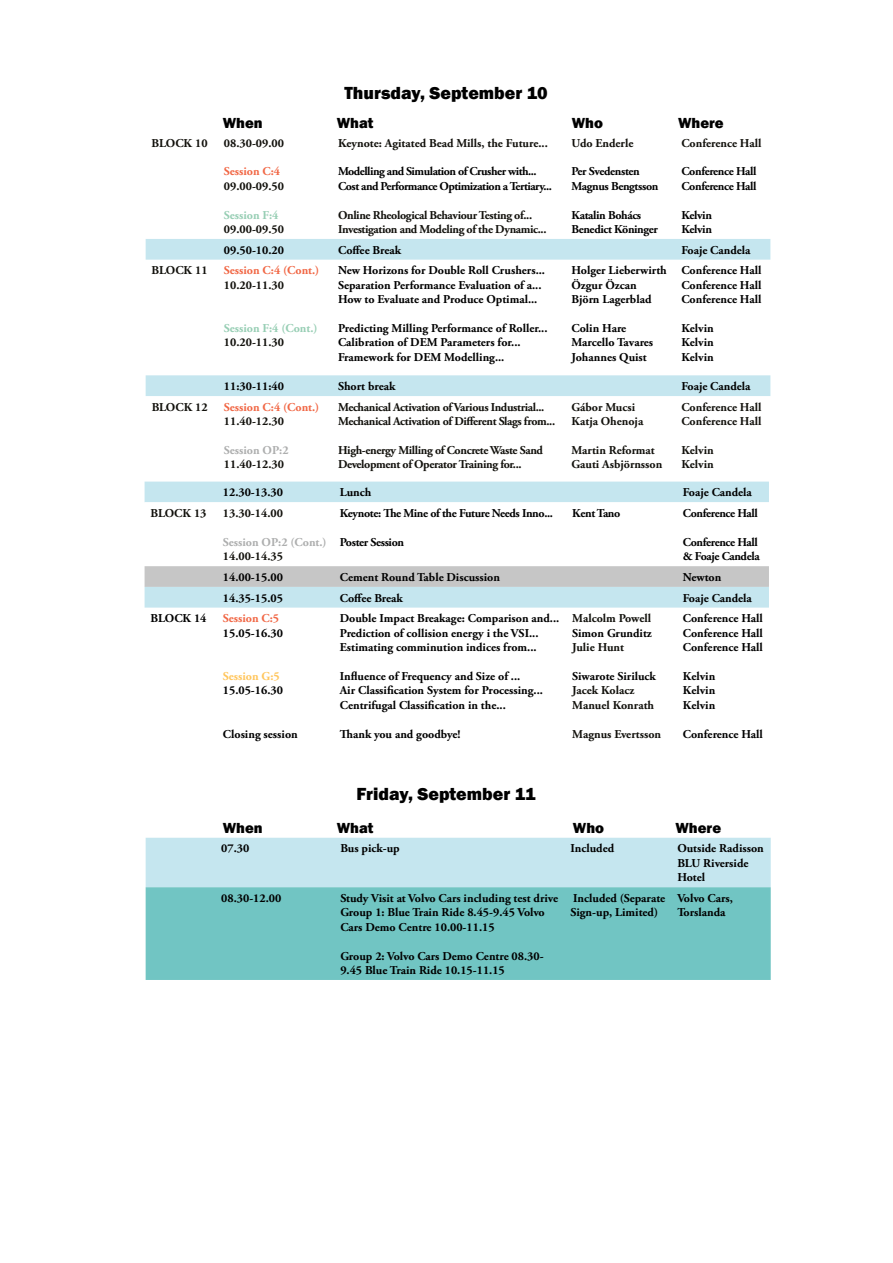
<style>
.page{position:relative;width:893px;height:1263px;background:#fff}
.page>*{position:absolute;margin:0;border:0;box-sizing:border-box;transform-origin:0 0}
.t1{font:800 18px "Franklin Gothic";color:#000}
.t2{font:800 15px "Franklin Gothic";color:#000}
.t3{font:700 12px/14.4px "Adobe Garamond Pro";color:#000}
.t4{font:700 12px/14.4px "Adobe Garamond Pro";letter-spacing:-.01em;color:#12110c}
.t5{font:700 12px/14.4px "Adobe Garamond Pro";letter-spacing:-.03em;color:#12110c}
.t6{font:700 12px/14.4px "Adobe Garamond Pro";letter-spacing:-.03em;color:#000}
.t7{font:700 12px/14.4px "Adobe Garamond Pro";letter-spacing:-.04em;color:#000}
.t8{font:700 12px "Adobe Garamond Pro";color:#f16745}
.t9{font:700 12px "Adobe Garamond Pro";letter-spacing:-.03em;color:#000100}
.t10{font:700 12px "Adobe Garamond Pro";color:#adaeae}
.t11{font:700 12px "Adobe Garamond Pro";color:#97ceb4}
.t12{font:700 12px "Adobe Garamond Pro";color:#ffc65d}
</style>
<div class="page">
<svg style="left:146px;top:239px;width:624px;height:157px"></svg>
<div style="left:145px;top:482px;width:624px;height:20px;background:#c5e6ef"></div>
<svg style="left:145px;top:566px;width:624px;height:42px"></svg>
<div style="left:146px;top:838px;width:625px;height:49px;background:#c5e6ef"></div>
<div style="left:146px;top:887px;width:625px;height:93px;background:#71c5c3"></div>
<h1 class="t1" style="left:344px;top:81px;width:205px">Thursday, September 10</h1>
<p class="t2" style="left:223px;top:113px;width:41px">When</p>
<p class="t2" style="left:337px;top:113px;width:38px">What</p>
<p class="t2" style="left:572px;top:113px;width:33px">Who</p>
<p class="t2" style="left:678px;top:113px;width:47px">Where</p>
<p class="t4" style="left:152px;top:136px;width:57px">BLOCK 10</p>
<p class="t4" style="left:224px;top:136px;width:62px">08.30-09.00</p>
<p class="t8" style="left:224px;top:165px;width:58px">Session C:4</p>
<p class="t4" style="left:224px;top:179px;width:62px">09.00-09.50</p>
<p class="t11" style="left:224px;top:208px;width:56px">Session F:4</p>
<p class="t4" style="left:224px;top:222px;width:62px">09.00-09.50</p>
<p class="t4" style="left:338px;top:136px;width:211px">Keynote: Agitated Bead Mills, the Future...</p>
<p class="t7" style="left:338px;top:165px;width:215px">Modelling and Simulation of Crusher with...<br>Cost and Performance Optimization a Tertiary...</p>
<p class="t5" style="left:338px;top:208px;width:210px">Online Rheological Behaviour Testing of...<br>Investigation and Modeling of the Dynamic...</p>
<p class="t4" style="left:571px;top:136px;width:63px">Udo Enderle</p>
<p class="t6" style="left:571px;top:165px;width:88px">Per Svedensten<br>Magnus Bengtsson</p>
<p class="t6" style="left:571px;top:208px;width:88px">Katalin Bohács<br>Benedict Köninger</p>
<p class="t4" style="left:681px;top:136px;width:82px">Conference Hall</p>
<p class="t6" style="left:681px;top:165px;width:77px">Conference Hall<br>Conference Hall</p>
<p class="t6" style="left:681px;top:208px;width:32px">Kelvin<br>Kelvin</p>
<p class="t3" style="left:224px;top:243px;width:62px">09.50-10.20</p>
<p class="t3" style="left:338px;top:243px;width:65px">Coffee Break</p>
<p class="t3" style="left:681px;top:243px;width:71px">Foaje Candela</p>
<p class="t4" style="left:152px;top:264px;width:57px">BLOCK 11</p>
<p class="t8" style="left:224px;top:264px;width:97px">Session C:4 (Cont.)</p>
<p class="t4" style="left:224px;top:278px;width:62px">10.20-11.30</p>
<p class="t11" style="left:224px;top:321px;width:95px">Session F:4 (Cont.)</p>
<p class="t4" style="left:224px;top:336px;width:62px">10.20-11.30</p>
<p class="t3" style="left:338px;top:264px;width:208px">New Horizons for Double Roll Crushers...<br>Separation Performance Evaluation of a...<br>How to Evaluate and Produce Optimal...</p>
<p class="t3" style="left:338px;top:321px;width:211px">Predicting Milling Performance of Roller...<br>Calibration of DEM Parameters for...<br>Framework for DEM Modelling...</p>
<p class="t3" style="left:571px;top:264px;width:97px">Holger Lieberwirth<br>Özgur Özcan<br>Björn Lagerblad</p>
<p class="t3" style="left:571px;top:321px;width:83px">Colin Hare<br>Marcello Tavares<br>Johannes Quist</p>
<p class="t3" style="left:681px;top:264px;width:82px;text-align:justify">Conference Hall Conference Hall Conference Hall</p>
<p class="t3" style="left:681px;top:321px;width:34px;text-align:justify">Kelvin Kelvin Kelvin</p>
<p class="t3" style="left:224px;top:379px;width:62px">11:30-11:40</p>
<p class="t3" style="left:338px;top:379px;width:59px">Short break</p>
<p class="t3" style="left:681px;top:379px;width:71px">Foaje Candela</p>
<p class="t4" style="left:152px;top:400px;width:57px">BLOCK 12</p>
<p class="t8" style="left:224px;top:400px;width:97px">Session C:4 (Cont.)</p>
<p class="t4" style="left:224px;top:414px;width:62px">11.40-12.30</p>
<p class="t10" style="left:224px;top:443px;width:66px">Session OP:2</p>
<p class="t4" style="left:224px;top:458px;width:62px">11.40-12.30</p>
<p class="t5" style="left:338px;top:400px;width:219px">Mechanical Activation of Various Industrial...<br>Mechanical Activation of Different Slags from...</p>
<p class="t5" style="left:338px;top:443px;width:206px">High-energy Milling of Concrete Waste Sand<br>Development of Operator Training for...</p>
<p class="t4" style="left:571px;top:400px;width:73px">Gábor Mucsi<br>Katja Ohenoja</p>
<p class="t4" style="left:571px;top:443px;width:92px">Martin Reformat<br>Gauti Asbjörnsson</p>
<p class="t4" style="left:681px;top:400px;width:82px">Conference Hall<br>Conference Hall</p>
<p class="t4" style="left:681px;top:443px;width:34px">Kelvin<br>Kelvin</p>
<p class="t3" style="left:223px;top:485px;width:62px">12.30-13.30</p>
<p class="t3" style="left:340px;top:485px;width:33px">Lunch</p>
<p class="t3" style="left:683px;top:485px;width:71px">Foaje Candela</p>
<p class="t4" style="left:151px;top:506px;width:57px">BLOCK 13</p>
<p class="t4" style="left:223px;top:506px;width:62px">13.30-14.00</p>
<p class="t10" style="left:223px;top:535px;width:105px">Session OP:2 (Cont.)</p>
<p class="t4" style="left:223px;top:549px;width:62px">14.00-14.35</p>
<p class="t9" style="left:340px;top:506px;width:215px">Keynote: The Mine of the Future Needs Inno...</p>
<p class="t9" style="left:340px;top:535px;width:66px">Poster Session</p>
<p class="t6" style="left:572px;top:506px;width:50px">Kent Tano</p>
<p class="t6" style="left:683px;top:506px;width:77px">Conference Hall</p>
<p class="t6" style="left:683px;top:535px;width:78px">Conference Hall &amp; Foaje Candela</p>
<p class="t3" style="left:223px;top:570px;width:62px">14.00-15.00</p>
<p class="t3" style="left:340px;top:570px;width:162px">Cement Round Table Discussion</p>
<p class="t3" style="left:683px;top:570px;width:40px">Newton</p>
<p class="t3" style="left:223px;top:591px;width:62px">14.35-15.05</p>
<p class="t3" style="left:340px;top:591px;width:65px">Coffee Break</p>
<p class="t3" style="left:683px;top:591px;width:71px">Foaje Candela</p>
<p class="t3" style="left:151px;top:611px;width:57px">BLOCK 14</p>
<p class="t8" style="left:223px;top:611px;width:58px">Session C:5</p>
<p class="t3" style="left:223px;top:626px;width:62px">15.05-16.30</p>
<p class="t12" style="left:223px;top:669px;width:58px">Session G:5</p>
<p class="t3" style="left:223px;top:683px;width:62px">15.05-16.30</p>
<p class="t3" style="left:223px;top:727px;width:76px">Closing session</p>
<p class="t3" style="left:340px;top:611px;width:221px">Double Impact Breakage: Comparison and...<br>Prediction of collision energy i the VSI...<br>Estimating comminution indices from...</p>
<p class="t3" style="left:340px;top:669px;width:205px">Influence of Frequency and Size of ...<br>Air Classification System for Processing...<br>Centrifugal Classification in the...</p>
<p class="t3" style="left:340px;top:727px;width:122px">Thank you and goodbye!</p>
<p class="t4" style="left:572px;top:611px;width:80px">Malcolm Powell</p>
<p class="t3" style="left:572px;top:626px;width:81px">Simon Grunditz</p>
<p class="t4" style="left:572px;top:640px;width:53px">Julie Hunt</p>
<p class="t3" style="left:572px;top:669px;width:85px">Siwarote Siriluck</p>
<p class="t4" style="left:572px;top:683px;width:83px">Jacek Kolacz<br>Manuel Konrath</p>
<p class="t4" style="left:572px;top:727px;width:90px">Magnus Evertsson</p>
<h1 class="t1" style="left:357px;top:782px;width:181px">Friday, September 11</h1>
<p class="t3" style="left:683px;top:611px;width:82px;text-align:justify">Conference Hall Conference Hall Conference Hall</p>
<p class="t3" style="left:683px;top:669px;width:34px;text-align:justify">Kelvin Kelvin Kelvin</p>
<p class="t3" style="left:683px;top:727px;width:82px">Conference Hall</p>
<p class="t2" style="left:223px;top:818px;width:41px">When</p>
<p class="t2" style="left:337px;top:818px;width:38px">What</p>
<p class="t2" style="left:573px;top:818px;width:33px">Who</p>
<p class="t2" style="left:675px;top:818px;width:47px">Where</p>
<p class="t3" style="left:221px;top:842px;width:30px">07.30</p>
<p class="t3" style="left:340px;top:842px;width:61px">Bus pick-up</p>
<p class="t3" style="left:570px;top:842px;width:45px">Included</p>
<p class="t3" style="left:677px;top:842px;width:88px">Outside Radisson<br>BLU Riverside<br>Hotel</p>
<p class="t3" style="left:221px;top:891px;width:62px">08.30-12.00</p>
<p class="t3" style="left:340px;top:891px;width:219px">Study Visit at Volvo Cars including test drive<br>Group 1: Blue Train Ride 8.45-9.45 Volvo<br>Cars Demo Centre 10.00-11.15</p>
<p class="t3" style="left:340px;top:949px;width:205px">Group 2: Volvo Cars Demo Centre 08.30-<br>9.45 Blue Train Ride 10.15-11.15</p>
<p class="t3" style="left:570px;top:891px;width:96px">Included (Separate<br>Sign-up, Limited)</p>
<p class="t3" style="left:677px;top:891px;width:57px">Volvo Cars,<br>Torslanda</p>
</div>
